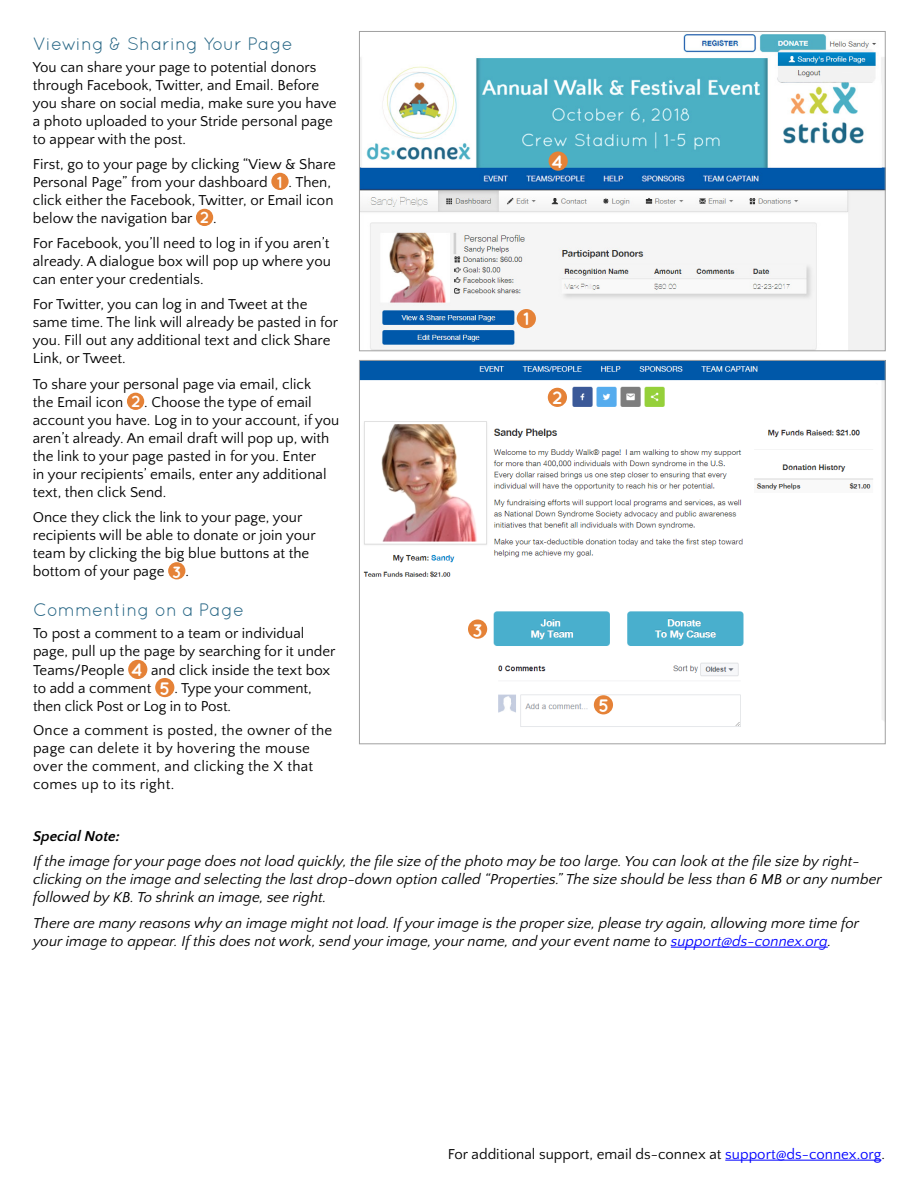
<style>
.page{position:relative;width:918px;height:1188px;background:#fff}
.page>*{position:absolute;margin:0;border:0;box-sizing:border-box;transform-origin:0 0}
.Section_Header{font:18px "Quicksand";color:#246483}
.t1{font:700 18px "Quicksand";color:#fff}
.t2{font:700 16.2px "Quicksand";color:#fff}
.Quattrocento_12{font:15px/18px "Quattrocento Sans";color:#000}
.Quattrocento_List{font:15px/18px "Quattrocento Sans";color:#000}
.Quattrocento_12-2{font:italic 15px/18px "Quattrocento Sans";color:#000}
.Quattrocento_List-2{font:15px/18px "Quattrocento Sans";letter-spacing:.02em;color:#000}
.Paragraph{font:15px "Quattrocento Sans";color:#000}
.Quattrocento_12-3{font:italic 700 15px "Quattrocento Sans";color:#000}
.s1{font-family:"Quicksand";font-weight:700;font-size:16.2px;color:#fff}
.s2{font-family:"Quattrocento Sans";font-weight:400;font-size:15px;color:#000}
.s3{color:#00f}
</style>
<div class="page">
<div style="left:271px;top:173px;width:18px;height:17px;background:#e58237;border-radius:50%"></div>
<div style="left:196px;top:209px;width:17px;height:17px;background:#e58237;border-radius:50%"></div>
<div style="left:127px;top:393px;width:17px;height:17px;background:#e58237;border-radius:50%"></div>
<div style="left:168px;top:562px;width:17px;height:17px;background:#e58237;border-radius:50%"></div>
<img style="left:361px;top:34px;width:522px;height:315px">
<div style="left:359px;top:31px;width:526px;height:320px;border:1px solid #a0a0a0"></div>
<div style="left:517px;top:309px;width:19px;height:19px;background:#e58237;border-radius:50%"></div>
<img style="left:361px;top:362px;width:522px;height:365px">
<div style="left:548px;top:388px;width:19px;height:19px;background:#e58237;border-radius:50%"></div>
<div style="left:468px;top:619px;width:19px;height:20px;background:#e58237;border-radius:50%"></div>
<div style="left:549px;top:151px;width:19px;height:20px;background:#e58237;border-radius:50%"></div>
<div style="left:594px;top:695px;width:19px;height:19px;background:#e58237;border-radius:50%"></div>
<hr style="left:671px;top:947px;width:157px;height:1px;background:#00f">
<hr style="left:725px;top:1160px;width:156px;height:1px;background:#00f">
<div style="left:128px;top:660px;width:19px;height:19px;background:#e58237;border-radius:50%"></div>
<div style="left:155px;top:678px;width:19px;height:19px;background:#e58237;border-radius:50%"></div>
<p class="Section_Header" style="left:33px;top:33px;width:261px">Viewing &amp; Sharing Your Page</p>
<p class="Quattrocento_List" style="left:33px;top:59px;width:305px">You can share your page to potential donors through Facebook, Twitter, and Email. Before you share on social media, make sure you have a photo uploaded to your Stride personal page to appear with the post.</p>
<p class="Quattrocento_List" style="left:33px;top:156px;width:305px">First, go to your page by clicking “View &amp; Share<br>Personal Page” from your dashboard</p>
<p class="Quattrocento_12" style="left:277px;top:174px;width:56px"><span class="s1">1</span> . Then,</p>
<p class="Quattrocento_List" style="left:33px;top:192px;width:302px">click either the Facebook, Twitter, or Email icon below the navigation bar</p>
<p class="t2" style="left:200px;top:208px;width:18px">2 <span class="s2">.</span></p>
<p class="Quattrocento_12" style="left:33px;top:234px;width:300px;text-align:justify">For Facebook, you’ll need to log in if you aren’t already. A dialogue box will pop up where you can enter your credentials.</p>
<p class="Quattrocento_12" style="left:33px;top:296px;width:307px">For Twitter, you can log in and Tweet at the same time. The link will already be pasted in for you. Fill out any additional text and click Share Link, or Tweet.</p>
<p class="Quattrocento_12" style="left:33px;top:375px;width:280px">To share your personal page via email, click the Email icon</p>
<p class="Quattrocento_12" style="left:131px;top:394px;width:182px"><span class="s1">2</span> . Choose the type of email</p>
<p class="Quattrocento_12" style="left:33px;top:412px;width:308px">account you have. Log in to your account, if you aren’t already. An email draft will pop up, with the link to your page pasted in for you. Enter<br>in your recipients’ emails, enter any additional text, then click Send.</p>
<p class="Quattrocento_12" style="left:33px;top:509px;width:284px">Once they click the link to your page, your recipients will be able to donate or join your team by clicking the big blue buttons at the bottom of your page</p>
<p class="t2" style="left:172px;top:562px;width:19px">3<span class="s2">.</span></p>
<p class="Section_Header" style="left:33px;top:599px;width:213px">Commenting on a Page</p>
<p class="Quattrocento_List" style="left:33px;top:625px;width:304px">To post a comment to a team or individual page, pull up the page by searching for it under<br>Teams/People</p>
<p class="Quattrocento_List" style="left:33px;top:661px;width:299px;text-indent:118px">and click inside the text box to add a comment</p>
<p class="t1" style="left:131px;top:659px;width:13px">4</p>
<p class="t1" style="left:160px;top:678px;width:12px">5</p>
<p class="Quattrocento_List" style="left:33px;top:679px;width:280px;text-indent:141px">. Type your comment, then click Post or Log in to Post.</p>
<p class="Quattrocento_List-2" style="left:33px;top:722px;width:301px">Once a comment is posted, the owner of the page can delete it by hovering the mouse over the comment, and clicking the X that comes up to its right.</p>
<p class="t1" style="left:551px;top:151px;width:13px">4</p>
<p class="t1" style="left:523px;top:308px;width:8px">1</p>
<p class="t1" style="left:552px;top:387px;width:12px">2</p>
<p class="t1" style="left:472px;top:619px;width:12px">3</p>
<p class="t1" style="left:598px;top:695px;width:12px">5</p>
<p class="Quattrocento_12-3" style="left:33px;top:828px;width:89px">Special Note:</p>
<p class="Quattrocento_12-2" style="left:33px;top:853px;width:850px">If the image for your page does not load quickly, the file size of the photo may be too large. You can look at the file size by right&shy;clicking on the image and selecting the last drop-down option called “Properties.” The size should be less than 6 MB or any number followed by KB. To shrink an image, see right.</p>
<p class="Quattrocento_12-2" style="left:33px;top:914px;width:828px">There are many reasons why an image might not load. If your image is the proper size, please try again, allowing more time for your image to appear. If this does not work, send your image, your name, and your event name to <span class="s3">support@ds-connex.org</span>.</p>
<p class="Paragraph" style="left:448px;top:1146px;width:439px">For additional support, email ds-connex at <span class="s3">support@ds-connex.org</span>.</p>
</div>
